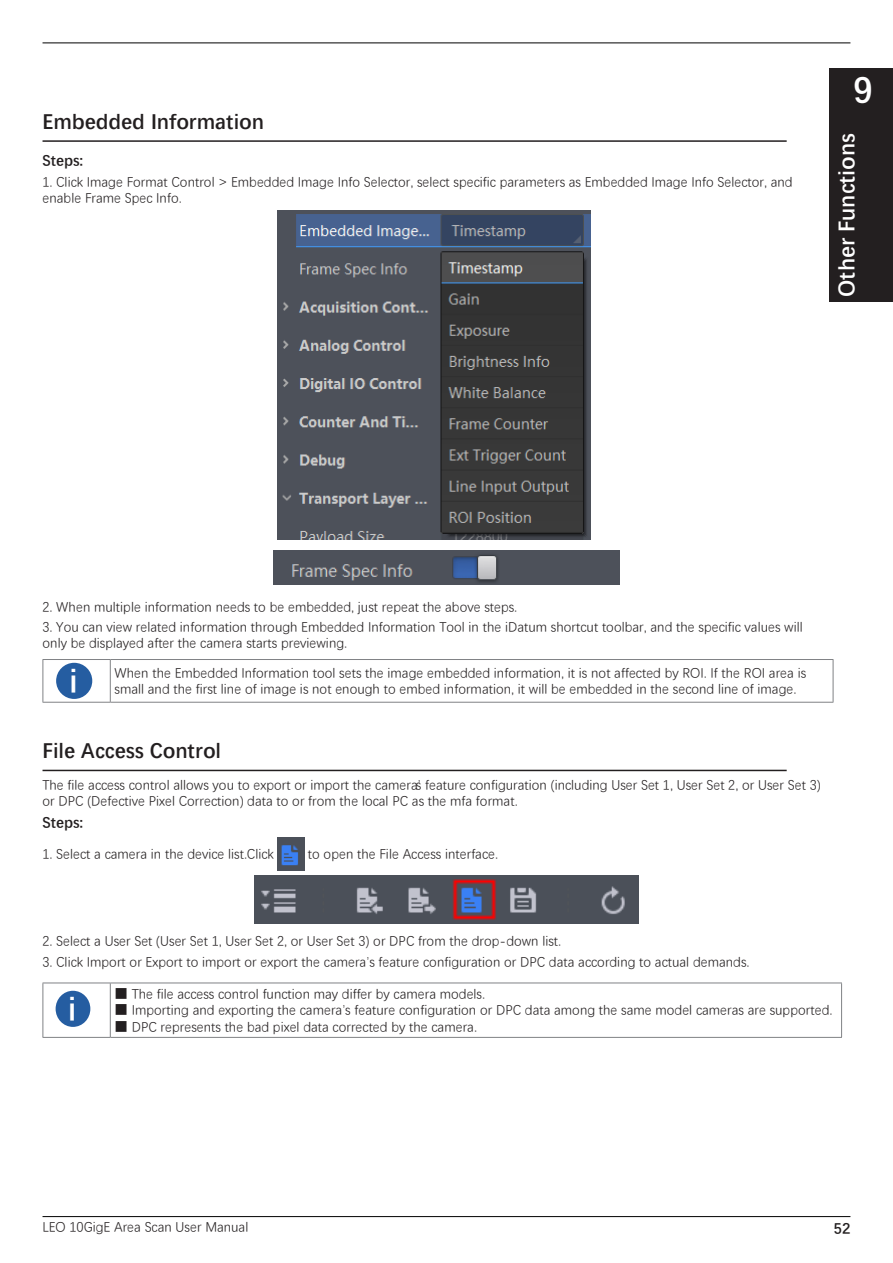
<style>
.page{position:relative;width:893px;height:1263px;background:#fff}
.page>*{position:absolute;margin:0;border:0;box-sizing:border-box;transform-origin:0 0}
.t1{font:700 36px "Deng Xian";color:#fff}
.t2{font:700 33px "Deng Xian";color:#fff}
.t3{font:700 22.5px "Deng Xian";color:#fff}
.t4{font:700 21px "Deng Xian";color:#231f20}
.t5{font:700 15px "Deng Xian";color:#231f20}
.t6{font:13.5px/16.2px "Deng Xian";color:#231f20}
</style>
<div class="page">
<hr style="left:43px;top:43px;width:807px;height:1px;background:#000">
<hr style="left:43px;top:1216px;width:807px;height:1px;background:#000">
<div style="left:829px;top:68px;width:64px;height:234px;background:#231f20"></div>
<hr style="left:43px;top:140px;width:744px;height:2px;background:#231f20">
<hr style="left:43px;top:659px;width:67px;height:1px;background:#808285">
<hr style="left:43px;top:660px;width:1px;height:42px;background:#808285">
<hr style="left:110px;top:659px;width:723px;height:1px;background:#808285">
<hr style="left:110px;top:660px;width:1px;height:42px;background:#808285">
<hr style="left:833px;top:660px;width:1px;height:42px;background:#808285">
<hr style="left:43px;top:702px;width:67px;height:1px;background:#808285">
<hr style="left:110px;top:702px;width:723px;height:1px;background:#808285">
<div style="left:56px;top:663px;width:36px;height:36px;background:#255da1;border-radius:50%"></div>
<img style="left:277px;top:211px;width:313px;height:328px">
<img style="left:273px;top:550px;width:347px;height:34px">
<hr style="left:43px;top:770px;width:744px;height:1px;background:#231f20">
<img style="left:277px;top:837px;width:28px;height:33px">
<img style="left:255px;top:875px;width:383px;height:49px">
<hr style="left:43px;top:982px;width:67px;height:1px;background:#808285">
<hr style="left:43px;top:983px;width:1px;height:54px;background:#808285">
<hr style="left:110px;top:982px;width:732px;height:1px;background:#808285">
<hr style="left:110px;top:983px;width:1px;height:54px;background:#808285">
<hr style="left:841px;top:983px;width:1px;height:54px;background:#808285">
<hr style="left:43px;top:1037px;width:67px;height:1px;background:#808285">
<hr style="left:110px;top:1037px;width:732px;height:1px;background:#808285">
<div style="left:56px;top:991px;width:34px;height:36px;background:#255da1;border-radius:50%"></div>
<p class="t4" style="left:43px;top:107px;width:223px">Embedded Information</p>
<p class="t5" style="left:43px;top:150px;width:42px">Steps:</p>
<p class="t6" style="left:43px;top:173px;width:752px">1. Click Image Format Control &gt; Embedded Image Info Selector, select specific parameters as Embedded Image Info Selector, and enable Frame Spec Info.</p>
<h1 class="t1" style="left:853px;top:66px;width:21px">9</h1>
<h3 class="t3" style="left:831px;top:297px;width:165px;rotate:-90deg">Other Functions</h3>
<p class="t6" style="left:43px;top:598px;width:476px">2. When multiple information needs to be embedded, just repeat the above steps.</p>
<p class="t6" style="left:43px;top:618px;width:762px">3. You can view related information through Embedded Information Tool in the iDatum shortcut toolbar, and the specific values will only be displayed after the camera starts previewing.</p>
<p class="t2" style="left:69px;top:659px;width:10px">i</p>
<p class="t6" style="left:115px;top:664px;width:693px">When the Embedded Information tool sets the image embedded information, it is not affected by ROI. If the ROI area is</p>
<p class="t6" style="left:115px;top:680px;width:683px">small and the first line of image is not enough to embed information, it will be embedded in the second line of image.</p>
<p class="t4" style="left:43px;top:736px;width:180px">File Access Control</p>
<p class="t6" style="left:43px;top:776px;width:780px">The file access control allows you to export or import the camera’s feature configuration (including User Set 1, User Set 2, or User Set 3) or DPC (Defective Pixel Correction) data to or from the local PC as the mfa format.</p>
<p class="t5" style="left:43px;top:812px;width:42px">Steps:</p>
<p class="t6" style="left:43px;top:845px;width:233px">1. Select a camera in the device list.Click</p>
<p class="t6" style="left:308px;top:845px;width:192px">to open the File Access interface.</p>
<p class="t6" style="left:43px;top:932px;width:520px">2. Select a User Set (User Set 1, User Set 2, or User Set 3) or DPC from the drop-down list.</p>
<p class="t6" style="left:43px;top:953px;width:708px">3. Click Import or Export to import or export the camera’s feature configuration or DPC data according to actual demands.</p>
<p class="t6" style="left:115px;top:985px;width:372px">■ The file access control function may differ by camera models.</p>
<p class="t6" style="left:115px;top:1001px;width:719px">■ Importing and exporting the camera’s feature configuration or DPC data among the same model cameras are supported.</p>
<p class="t6" style="left:115px;top:1018px;width:364px">■ DPC represents the bad pixel data corrected by the camera.</p>
<p class="t2" style="left:68px;top:987px;width:10px">i</p>
<p class="t6" style="left:43px;top:1218px;width:207px">LEO 10GigE Area Scan User Manual</p>
<p class="t5" style="left:834px;top:1218px;width:18px">52</p>
</div>
